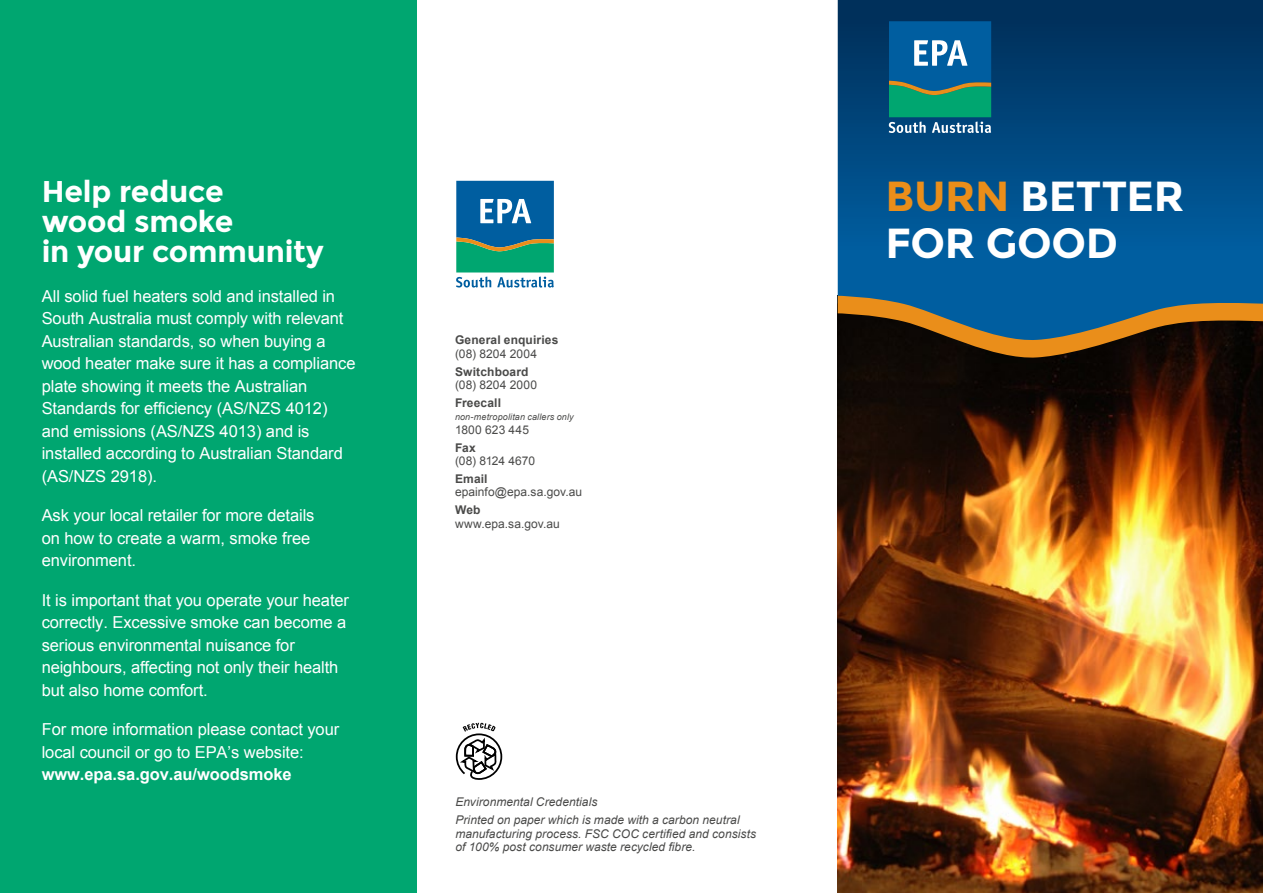
<style>
.page{position:relative;width:1263px;height:893px;background:#fff}
.page>*{position:absolute;margin:0;border:0;box-sizing:border-box;transform-origin:0 0}
.t1{font:700 42px/47.5px "Montserrat";letter-spacing:-.01em;color:#fff}
.t2{font:700 30px/30px "Montserrat";letter-spacing:-.005em;color:#fff}
.t3{font:16.5px/22.5px "Arial";letter-spacing:-.005em;color:#fff}
.t4{font:italic 12px/17.7px "Arial";letter-spacing:.005em;color:#4a4a49}
.t5{font:12px "Arial";letter-spacing:.01em;color:#4a4a49}
.t6{font:700 12px "Arial";letter-spacing:.01em;color:#4a4a49}
.t7{font:italic 9px "Arial";letter-spacing:.015em;color:#4a4a49}
.s1{font-style:inherit}
.s2{font-weight:700}
.s3{color:#ea8e1a}
</style>
<div class="page">
<div style="left:0;top:0;width:417px;height:893px;background:#00a670"></div>
<svg style="left:456px;top:181px;width:98px;height:107px"></svg>
<img style="left:838px;top:0;width:425px;height:893px">
<svg style="left:455px;top:723px;width:48px;height:57px"></svg>
<p class="t2" style="left:42px;top:177px;width:284px">Help reduce<br>wood smoke<br>in your community</p>
<p class="t3" style="left:42px;top:285px;width:315px">All solid fuel heaters sold and installed in South Australia must comply with relevant Australian standards, so when buying a wood heater make sure it has a compliance plate showing it meets the Australian Standard<span class="s1">s</span> for <span class="s1">efficiency (AS/NZS 4012) and</span> emissions (AS/NZS 4013) and is installed according to Australian Standard (AS/NZS 2918).</p>
<p class="t3" style="left:42px;top:504px;width:274px">Ask your local retailer for more details on how to create a warm, smoke free environment.</p>
<p class="t3" style="left:42px;top:589px;width:309px">It is important that you operate your heater correctly. Excessive smoke can become a serious environmental nuisance for neighbours, affecting not only their health but also home comfort.</p>
<p class="t3" style="left:42px;top:718px;width:299px">For more information please contact your local council or go to EPA’s website: <span class="s2">www.epa.sa.gov.au/woodsmoke</span></p>
<h6 class="t6" style="left:455px;top:333px;width:105px">General enquiries</h6>
<p class="t5" style="left:455px;top:347px;width:84px">(08) 8204 2004</p>
<p class="t6" style="left:455px;top:365px;width:75px">Switchboard</p>
<p class="t5" style="left:455px;top:378px;width:84px">(08) 8204 2000</p>
<p class="t6" style="left:455px;top:396px;width:48px">Freecall</p>
<p class="t7" style="left:455px;top:412px;width:120px">non-metropolitan callers only</p>
<p class="t5" style="left:455px;top:423px;width:76px">1800 623 445</p>
<p class="t6" style="left:455px;top:441px;width:22px">Fax</p>
<p class="t5" style="left:455px;top:454px;width:82px">(08) 8124 4670</p>
<p class="t6" style="left:455px;top:472px;width:34px">Email</p>
<p class="t5" style="left:455px;top:485px;width:129px">epainfo@epa.sa.gov.au</p>
<p class="t6" style="left:455px;top:503px;width:27px">Web</p>
<p class="t5" style="left:455px;top:517px;width:106px">www.epa.sa.gov.au</p>
<p class="t4" style="left:455px;top:793px;width:286px">Environmental Credentials<br>Printed on paper which is made with a carbon neutral</p>
<p class="t4" style="left:455px;top:826px;width:302px;line-height:13.5px">manufacturing process. FSC COC certified and consists of 100% post consumer waste recycled fibre.</p>
<p class="t1" style="left:885px;top:172px;width:300px"><span class="s3">BURN</span> BETTER<br>FOR GOOD</p>
</div>
